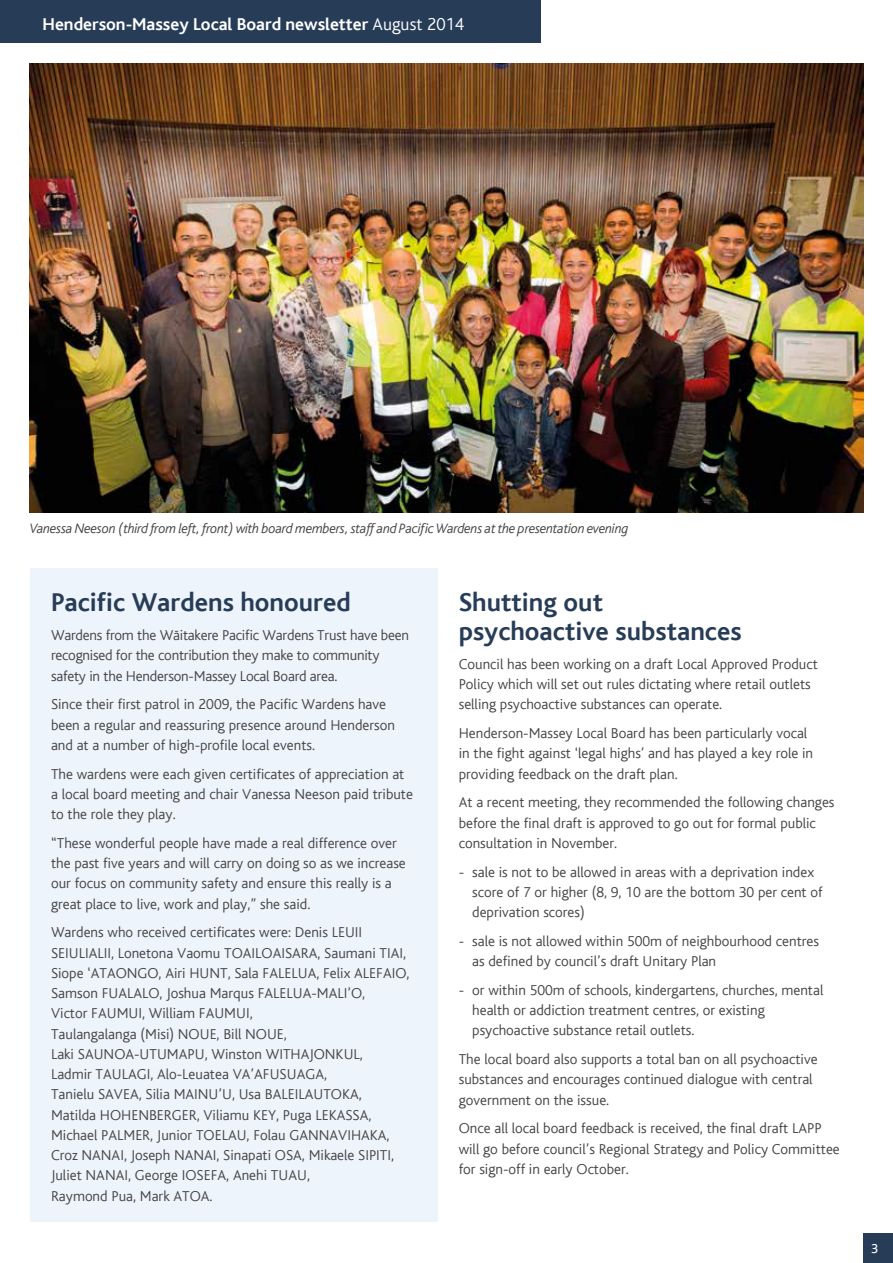
<style>
.page{position:relative;width:893px;height:1263px;background:#fff}
.page>*{position:absolute;margin:0;border:0;box-sizing:border-box;transform-origin:0 0}
.t1{font:700 27px/28.8px "AC Bliss";color:#273c57}
.t2{font:700 18px "AC Bliss";color:#fff}
.t3{font:300 15px/20.2px "AC Bliss";color:#454444}
.t4{font:italic 300 14.25px "AC Bliss";letter-spacing:-.02em;color:#454444}
.t5{font:13.5px "AC Bliss";color:#fff}
.s1{font-weight:300}
</style>
<div class="page">
<div style="left:30px;top:568px;width:407px;height:654px;background:#eef4fb"></div>
<div style="left:863px;top:1233px;width:30px;height:30px;background:#273c57"></div>
<div style="left:0;top:0;width:540px;height:43px;background:#273c57"></div>
<img style="left:30px;top:64px;width:833px;height:448px">
<p class="t2" style="left:43px;top:15px;width:423px">Henderson-Massey Local Board newsletter <span class="s1">August 2014</span></p>
<p class="t4" style="left:30px;top:521px;width:600px">Vanessa Neeson (third from left, front) with board members, staff and Pacific Wardens at the presentation evening</p>
<h1 class="t1" style="left:51px;top:589px;width:301px">Pacific Wardens honoured</h1>
<p class="t3" style="left:51px;top:625px;width:359px">Wardens from the Wāitakere Pacific Wardens Trust have been recognised for the contribution they make to community safety in the Henderson-Massey Local Board area.</p>
<p class="t3" style="left:51px;top:694px;width:345px">Since their first patrol in 2009, the Pacific Wardens have been a regular and reassuring presence around Henderson and at a number of high-profile local events.</p>
<p class="t3" style="left:51px;top:764px;width:363px">The wardens were each given certificates of appreciation at a local board meeting and chair Vanessa Neeson paid tribute to the role they play.</p>
<p class="t3" style="left:51px;top:833px;width:356px">“These wonderful people have made a real difference over the past five years and will carry on doing so as we increase our focus on community safety and ensure this really is a great place to live, work and play,” she said.</p>
<p class="t3" style="left:51px;top:922px;width:360px">Wardens who received certificates were: Denis LEUII SEIULIALII, Lonetona Vaomu TOAILOAISARA, Saumani TIAI, Siope ‘ATAONGO, Airi HUNT, Sala FALELUA, Felix ALEFAIO, Samson FUALALO, Joshua Marqus FALELUA-MALI’O,<br>Victor FAUMUI, William FAUMUI,<br>Taulangalanga (Misi) NOUE, Bill NOUE,<br>Laki SAUNOA-UTUMAPU, Winston WITHAJONKUL,<br>Ladmir TAULAGI, Alo-Leuatea VA’AFUSUAGA,<br>Tanielu SAVEA, Silia MAINU’U, Usa BALEILAUTOKA, Matilda HOHENBERGER, Viliamu KEY, Puga LEKASSA, Michael PALMER, Junior TOELAU, Folau GANNAVIHAKA, Croz NANAI, Joseph NANAI, Sinapati OSA, Mikaele SIPITI, Juliet NANAI, George IOSEFA, Anehi TUAU,<br>Raymond Pua, Mark ATOA.</p>
<h1 class="t1" style="left:459px;top:589px;width:284px">Shutting out psychoactive substances</h1>
<p class="t3" style="left:459px;top:654px;width:361px">Council has been working on a draft Local Approved Product<br>Policy which will set out rules dictating where retail outlets selling psychoactive substances can operate.</p>
<p class="t3" style="left:459px;top:723px;width:356px">Henderson-Massey Local Board has been particularly vocal in the fight against ‘legal highs’ and has played a key role in providing feedback on the draft plan.</p>
<p class="t3" style="left:459px;top:793px;width:377px">At a recent meeting, they recommended the following changes before the final draft is approved to go out for formal public consultation in November.</p>
<p class="t3" style="left:472px;top:862px;width:352px;text-indent:-14px">- sale is not to be allowed in areas with a deprivation index score of 7 or higher (8, 9, 10 are the bottom 30 per cent of deprivation scores)</p>
<p class="t3" style="left:472px;top:931px;width:348px;text-indent:-14px">- sale is not allowed within 500m of neighbourhood centres as defined by council’s draft Unitary Plan</p>
<p class="t3" style="left:472px;top:980px;width:353px;text-indent:-14px">- or within 500m of schools, kindergartens, churches, mental health or addiction treatment centres, or existing psychoactive substance retail outlets.</p>
<p class="t3" style="left:459px;top:1049px;width:360px">The local board also supports a total ban on all psychoactive substances and encourages continued dialogue with central government on the issue.</p>
<p class="t3" style="left:459px;top:1119px;width:383px">Once all local board feedback is received, the final draft LAPP will go before council’s Regional Strategy and Policy Committee for sign-off in early October.</p>
<p class="t5" style="left:871px;top:1241px;width:9px">3</p>
</div>
